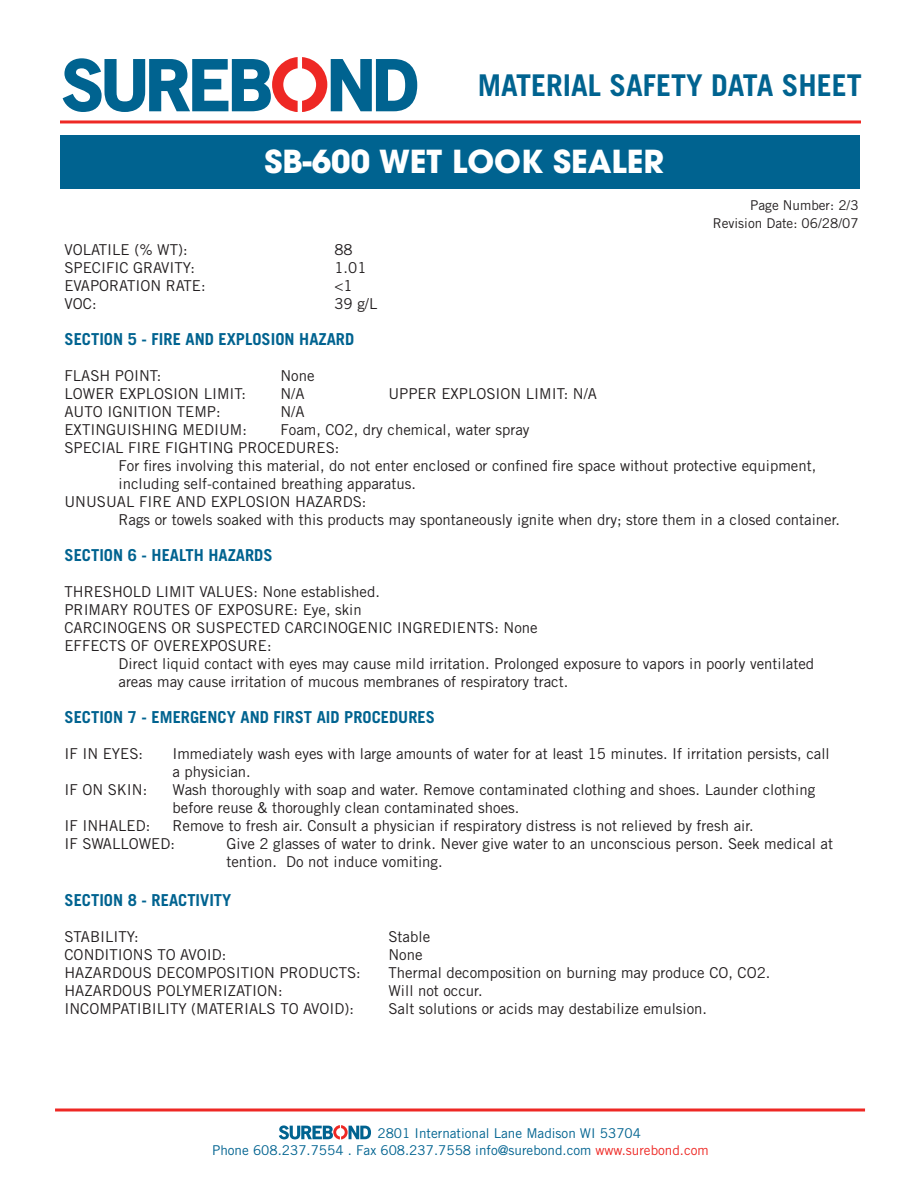
<style>
.page{position:relative;width:918px;height:1188px;background:#fff}
.page>*{position:absolute;margin:0;border:0;box-sizing:border-box;transform-origin:0 0}
.t1{font:700 31.5px "Avant Garde";color:#fff}
.t2{font:700 30px "Trade Gothic";color:#006390}
.t3{font:700 16.5px "Trade Gothic";color:#006390}
.t4{font:15px/18px "Trade Gothic";color:#231f20}
.t5{font:13.5px/16.2px "Trade Gothic";color:#006390}
.t6{font:13.5px/18px "Trade Gothic";color:#231f20;text-align:right}
.s1{color:#ee2824}
</style>
<div class="page">
<svg style="left:63px;top:57px;width:354px;height:55px"></svg>
<hr style="left:60px;top:120px;width:801px;height:3px;background:#ee2824">
<div style="left:61px;top:135px;width:799px;height:54px;background:#006390"></div>
<svg style="left:55px;top:1108px;width:810px;height:4px;background:#f25d5a"></svg>
<svg style="left:279px;top:1125px;width:92px;height:14px"></svg>
<h2 class="t2" style="left:478px;top:67px;width:386px">MATERIAL SAFETY DATA SHEET</h2>
<h1 class="t1" style="left:264px;top:141px;width:401px">SB-600 WET LOOK SEALER</h1>
<p class="t6" style="left:713px;top:196px;width:147px">Page Number: /3<br>Revision Date: 06/28/07</p>
<p class="t4" style="left:64px;top:240px;width:125px">VOLATILE (% WT):</p>
<p class="t4" style="left:334px;top:240px;width:20px">88</p>
<p class="t4" style="left:64px;top:258px;width:172px">SPECIFIC GRAVITY: 1</p>
<p class="t4" style="left:344px;top:258px;width:20px">.01</p>
<p class="t4" style="left:64px;top:276px;width:143px">EVAPORATION RATE:</p>
<p class="t4" style="left:334px;top:276px;width:16px">&lt;1</p>
<p class="t4" style="left:64px;top:294px;width:34px">VOC:</p>
<p class="t4" style="left:334px;top:294px;width:44px">39 g/L</p>
<p class="t3" style="left:64px;top:329px;width:291px">SECTION 5 - FIRE AND EXPLOSION HAZARD</p>
<p class="t4" style="left:64px;top:366px;width:98px">FLASH POINT:</p>
<p class="t4" style="left:280px;top:366px;width:36px">None</p>
<p class="t4" style="left:64px;top:384px;width:183px">LOWER EXPLOSION LIMIT:</p>
<p class="t4" style="left:280px;top:384px;width:26px">N/A</p>
<p class="t4" style="left:388px;top:384px;width:210px">UPPER EXPLOSION LIMIT: N/A</p>
<p class="t4" style="left:64px;top:402px;width:158px">AUTO IGNITION TEMP:</p>
<p class="t4" style="left:280px;top:402px;width:26px">N/A</p>
<p class="t4" style="left:64px;top:420px;width:184px">EXTINGUISHING MEDIUM:</p>
<p class="t4" style="left:64px;top:420px;width:467px;text-indent:216px">Foam, CO2, dry chemical, water spray<br>SPECIAL FIRE FIGHTING PROCEDURES:</p>
<p class="t4" style="left:118px;top:456px;width:699px">For fires involving this material, do not enter enclosed or confined fire space without protective equipment,</p>
<p class="t4" style="left:118px;top:474px;width:299px">including self-contained breathing apparatus.</p>
<p class="t4" style="left:64px;top:492px;width:304px">UNUSUAL FIRE AND EXPLOSION HAZARDS:</p>
<p class="t4" style="left:118px;top:510px;width:723px">Rags or towels soaked with this products may spontaneously ignite when dry; store them in a closed container.</p>
<p class="t3" style="left:64px;top:545px;width:210px">SECTION 6 - HEALTH HAZARDS</p>
<p class="t4" style="left:64px;top:582px;width:475px">THRESHOLD LIMIT VALUES: None established.<br>PRIMARY ROUTES OF EXPOSURE: Eye, skin<br>CARCINOGENS OR SUSPECTED CARCINOGENIC INGREDIENTS: None EFFECTS OF OVEREXPOSURE:</p>
<p class="t4" style="left:118px;top:654px;width:697px">Direct liquid contact with eyes may cause mild irritation. Prolonged exposure to vapors in poorly ventilated areas may cause irritation of mucous membranes of respiratory tract.</p>
<p class="t3" style="left:64px;top:707px;width:372px">SECTION 7 - EMERGENCY AND FIRST AID PROCEDURES</p>
<p class="t4" style="left:64px;top:744px;width:80px">IF IN EYES:</p>
<p class="t4" style="left:172px;top:744px;width:659px">Immediately wash eyes with large amounts of water for at least 1 5 minutes. If irritation persists, call a physician.</p>
<p class="t4" style="left:64px;top:780px;width:84px">IF ON SKIN:</p>
<p class="t4" style="left:172px;top:780px;width:644px">Wash thoroughly with soap and water. Remove contaminated clothing and shoes. Launder clothing before reuse &amp; thoroughly clean contaminated shoes.</p>
<p class="t4" style="left:64px;top:816px;width:87px">IF INHALED:</p>
<p class="t4" style="left:64px;top:816px;width:691px;text-indent:108px">Remove to fresh air. Consult a physician if respiratory distress is not relieved by fresh air.<br>IF SWALLOWED:</p>
<p class="t4" style="left:226px;top:834px;width:608px">Give 2 glasses of water to drink. Never give water to an unconscious person. Seek medical at tention. Do not induce vomiting.</p>
<p class="t3" style="left:64px;top:890px;width:168px">SECTION 8 - REACTIVITY</p>
<p class="t4" style="left:64px;top:928px;width:76px">STABILITY:</p>
<p class="t4" style="left:388px;top:928px;width:43px">Stable</p>
<p class="t4" style="left:64px;top:946px;width:163px">CONDITIONS TO AVOID:</p>
<p class="t4" style="left:388px;top:946px;width:36px">None</p>
<p class="t4" style="left:64px;top:964px;width:298px">HAZARDOUS DECOMPOSITION PRODUCTS:</p>
<p class="t4" style="left:388px;top:964px;width:384px">Thermal decomposition on burning may produce CO, CO2.</p>
<p class="t4" style="left:64px;top:982px;width:220px">HAZARDOUS POLYMERIZATION:</p>
<p class="t4" style="left:388px;top:982px;width:96px">Will not occur.</p>
<p class="t4" style="left:64px;top:1000px;width:291px">INCOMPATIBILITY (MATERIALS TO AVOID):</p>
<p class="t4" style="left:388px;top:1000px;width:320px">Salt solutions or acids may destabilize emulsion.</p>
<p class="t5" style="left:212px;top:1125px;width:498px;text-indent:165px">2801 International Lane Madison WI 53704<br>Phone 608.237.7554 . Fax 608.237.7558 info@surebond.com <span class="s1">www.surebond.com</span></p>
</div>
